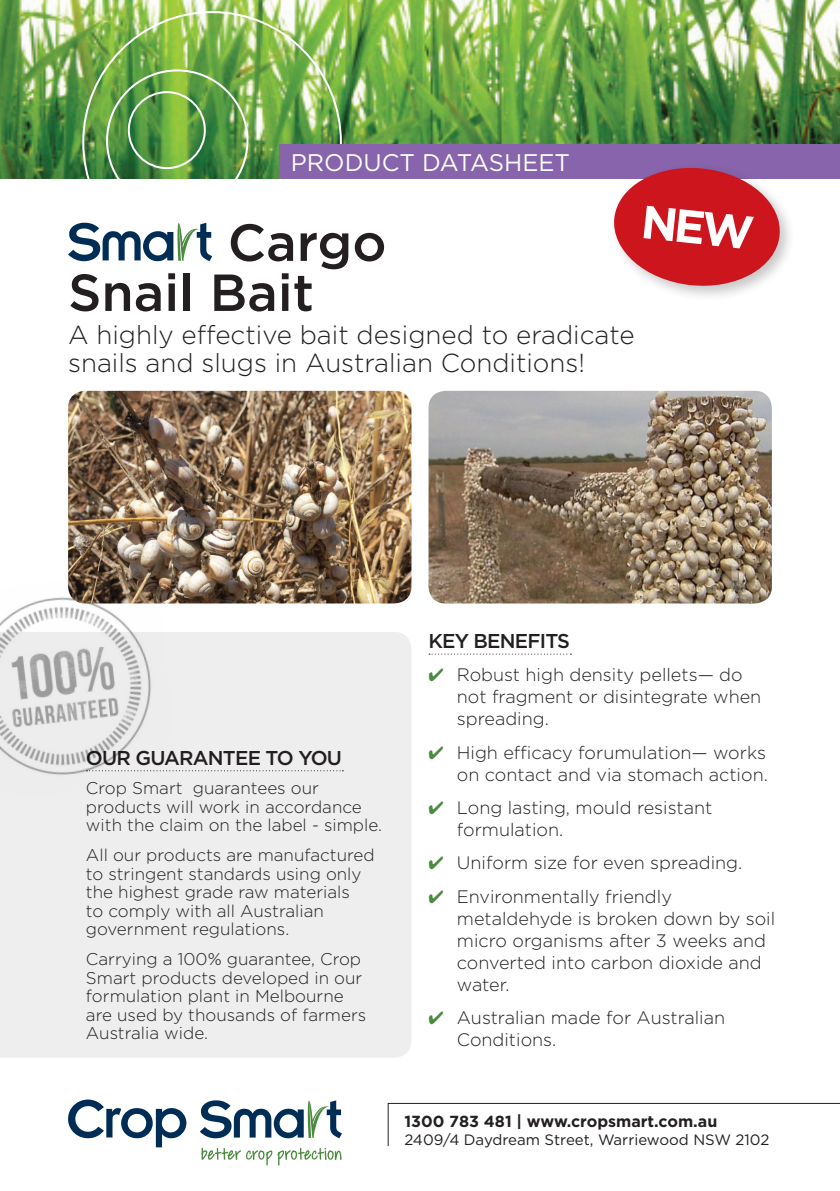
<style>
.page{position:relative;width:840px;height:1191px;background:#fff}
.page>*{position:absolute;margin:0;border:0;box-sizing:border-box;transform-origin:0 0}
.t1{font:500 52px/50px "Gotham";color:#231f20}
.t2{font:300 26px/28px "Gotham";color:#231f20}
.t3{font:24px "Gotham";color:#fff}
.t4{font:500 20px "Gotham";letter-spacing:-.04em;color:#231f20}
.t5{font:300 18px/22px "Gotham";color:#231f20}
.t6{font:300 17px/18.4px "Gotham";color:#231f20}
.t7{font:700 16px "Gotham";color:#231f20}
.t8{font:15px "Gotham";color:#231f20}
.s1{color:#4b8b3f}
</style>
<div class="page">
<img style="left:68px;top:391px;width:343px;height:212px">
<img style="left:0;top:0;width:839px;height:179px">
<div style="left:128px;top:91px;width:78px;height:78px;border:2px solid #fff;border-radius:50%"></div>
<div style="left:0;top:632px;width:411px;height:425px;background:#eeeeef"></div>
<div style="left:279px;top:145px;width:560px;height:34px;background:#8764ab"></div>
<svg style="left:429px;top:653px;width:142px;height:1px"></svg>
<svg style="left:68px;top:223px;width:144px;height:38px"></svg>
<svg style="left:179px;top:770px;width:164px;height:1px"></svg>
<svg style="left:68px;top:1099px;width:118px;height:48px"></svg>
<svg style="left:201px;top:1147px;width:140px;height:18px"></svg>
<svg style="left:200px;top:1100px;width:142px;height:38px"></svg>
<svg style="left:387px;top:1102px;width:452px;height:44px"></svg>
<img style="left:0;top:570px;width:179px;height:229px">
<img style="left:428px;top:391px;width:343px;height:212px">
<div style="left:609px;top:162px;width:186px;height:140px;background:#231f20;opacity:.25"></div>
<svg style="left:610px;top:164px;width:172px;height:126px"></svg>
<h3 class="t3" style="left:291px;top:147px;width:281px">PRODUCT DATASHEET</h3>
<h1 class="t1" style="left:68px;top:217px;width:320px;text-indent:159px">Cargo<br>Snail Bait</h1>
<h2 class="t2" style="left:68px;top:320px;width:567px">A highly effective bait designed to eradicate snails and slugs in Australian Conditions!</h2>
<p class="t4" style="left:86px;top:744px;width:257px">OUR GUARANTEE TO YOU</p>
<p class="t6" style="left:86px;top:779px;width:297px">Crop Smart guarantees our products will work in accordance with the claim on the label - simple.</p>
<p class="t6" style="left:86px;top:845px;width:290px">All our products are manufactured to stringent standards using only the highest grade raw materials<br>to comply with all Australian government regulations.</p>
<p class="t6" style="left:86px;top:949px;width:282px">Carrying a 100% guarantee, Crop<br>Smart products developed in our formulation plant in Melbourne are used by thousands of farmers<br>Australia wide.</p>
<p class="t4" style="left:428px;top:628px;width:143px">KEY BENEFITS</p>
<p class="t5" style="left:456px;top:663px;width:306px;text-indent:-28px"><span class="s1">✔</span> Robust high density pellets— do not fragment or disintegrate when spreading.</p>
<p class="t5" style="left:428px;top:741px;width:340px;text-align:right"><span class="s1">✔</span> High efficacy forumulation— works on contact and via stomach action.</p>
<p class="t5" style="left:456px;top:796px;width:257px;text-indent:-28px"><span class="s1">✔</span> Long lasting, mould resistant formulation.</p>
<p class="t5" style="left:428px;top:851px;width:315px"><span class="s1">✔</span> Uniform size for even spreading.</p>
<p class="t5" style="left:456px;top:885px;width:320px;text-indent:-28px"><span class="s1">✔</span> Environmentally friendly metaldehyde is broken down by soil micro organisms after 3 weeks and converted into carbon dioxide and water.</p>
<p class="t5" style="left:456px;top:1006px;width:270px;text-indent:-28px"><span class="s1">✔</span> Australian made for Australian<br>Conditions.</p>
<p class="t7" style="left:404px;top:1110px;width:314px">1300 783 481 | www.cropsmart.com.au</p>
<p class="t8" style="left:404px;top:1129px;width:366px">2409/4 Daydream Street, Warriewood NSW 2102</p>
</div>
